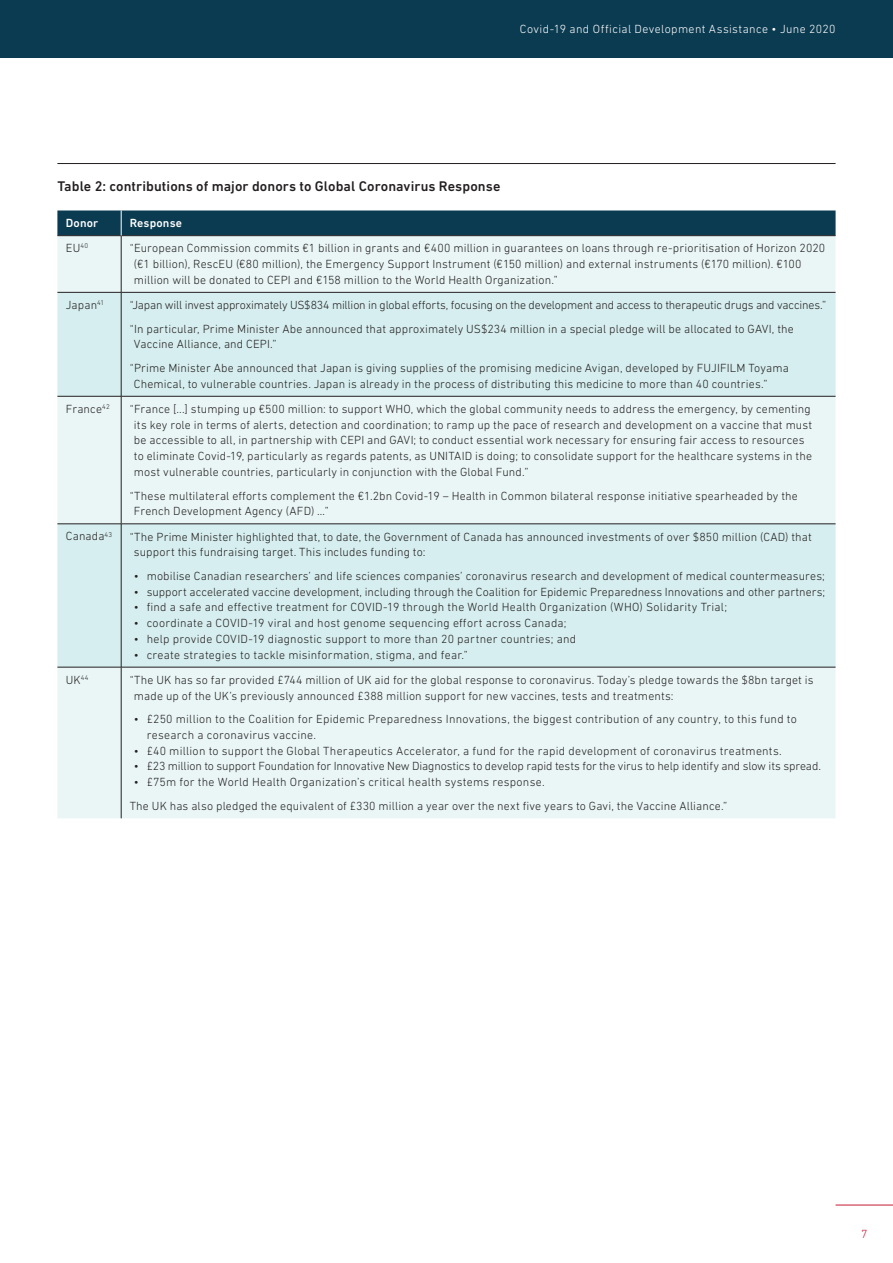
<style>
.page{position:relative;width:893px;height:1263px;background:#fff}
.page>*{position:absolute;margin:0;border:0;box-sizing:border-box;transform-origin:0 0}
.t1{font:500 14.25px "DIN Next LT Pro";letter-spacing:.005em;color:#231f20}
.t2{font:300 12px/15.8px "DIN Next LT Pro";letter-spacing:.01em;color:#231f20}
.t3{font:300 12px "DIN Next LT Pro";letter-spacing:-.01em;color:#231f20}
.t4{font:300 12px "DIN Next LT Pro";letter-spacing:.03em;color:#fff}
.t5{font:500 12px "DIN Next LT Pro";letter-spacing:.015em;color:#fff}
.t6{font:300 12px "DIN Next LT Pro";color:#c51a35}
</style>
<div class="page">
<hr style="left:836px;top:1205px;width:57px;height:1px;background:#c51a35">
<hr style="left:57px;top:163px;width:779px;height:1px;background:#231f20">
<div style="left:57px;top:236px;width:779px;height:582px;background:#eaf6f6"></div>
<svg style="left:57px;top:293px;width:779px;height:374px;background:#dcf0f0"></svg>
<hr style="left:121px;top:236px;width:1px;height:56px;background:#231f20">
<hr style="left:57px;top:292px;width:64px;height:1px;background:#231f20">
<hr style="left:121px;top:292px;width:715px;height:1px;background:#231f20">
<hr style="left:121px;top:292px;width:1px;height:104px;background:#231f20">
<hr style="left:57px;top:396px;width:64px;height:1px;background:#231f20">
<hr style="left:121px;top:396px;width:715px;height:1px;background:#231f20">
<hr style="left:121px;top:396px;width:1px;height:128px;background:#231f20">
<hr style="left:57px;top:524px;width:64px;height:1px;background:#231f20">
<hr style="left:121px;top:524px;width:715px;height:1px;background:#231f20">
<hr style="left:121px;top:524px;width:1px;height:143px;background:#231f20">
<hr style="left:57px;top:667px;width:64px;height:1px;background:#231f20">
<hr style="left:121px;top:667px;width:715px;height:1px;background:#231f20">
<hr style="left:121px;top:667px;width:1px;height:151px;background:#231f20">
<svg style="left:57px;top:210px;width:779px;height:26px;background:#113e53"></svg>
<div style="left:0;top:0;width:893px;height:57px;background:#0b3b51"></div>
<p class="t4" style="left:520px;top:22px;width:317px">Covid-19 and Official Development Assistance • June 2020</p>
<p class="t1" style="left:57px;top:178px;width:445px">Table 2: contributions of major donors to Global Coronavirus Response</p>
<p class="t5" style="left:66px;top:216px;width:34px">Donor</p>
<p class="t5" style="left:130px;top:216px;width:54px">Response</p>
<p class="t2" style="left:66px;top:240px;width:24px">EU<sup>40</sup></p>
<p class="t2" style="left:134px;top:240px;width:693px;text-indent:-4px">“European Commission commits €1 billion in grants and €400 million in guarantees on loans through re-prioritisation of Horizon 2020 (€1 billion), RescEU (€80 million), the Emergency Support Instrument (€150 million) and external instruments (€170 million). €100 million will be donated to CEPI and €158 million to the World Health Organization.”</p>
<p class="t2" style="left:66px;top:297px;width:40px">Japan<sup>41</sup></p>
<p class="t2" style="left:130px;top:293px;width:698px;line-height:23.7px">“Japan will invest approximately US$834 million in global efforts, focusing on the development and access to therapeutic drugs and vaccines.” “In particular, Prime Minister Abe announced that approximately US$234 million in a special pledge will be allocated to GAVI, the</p>
<p class="t2" style="left:130px;top:332px;width:661px;line-height:23.7px;text-indent:4px">Vaccine Alliance, and CEPI.”<br>“Prime Minister Abe announced that Japan is giving supplies of the promising medicine Avigan, developed by FUJIFILM Toyama</p>
<p class="t2" style="left:134px;top:376px;width:635px">Chemical, to vulnerable countries. Japan is already in the process of distributing this medicine to more than 40 countries.”</p>
<p class="t2" style="left:66px;top:401px;width:45px">France<sup>42</sup></p>
<p class="t2" style="left:134px;top:401px;width:680px;text-indent:-4px">“France [...] stumping up €500 million: to support WHO, which the global community needs to address the emergency, by cementing its key role in terms of alerts, detection and coordination; to ramp up the pace of research and development on a vaccine that must be accessible to all, in partnership with CEPI and GAVI; to conduct essential work necessary for ensuring fair access to resources to eliminate Covid-19, particularly as regards patents, as UNITAID is doing; to consolidate support for the healthcare systems in the most vulnerable countries, particularly in conjunction with the Global Fund.”</p>
<p class="t2" style="left:134px;top:487px;width:665px;text-indent:-4px">“These multilateral efforts complement the €1.2bn Covid-19 – Health in Common bilateral response initiative spearheaded by the<br>French Development Agency (AFD) …”</p>
<p class="t2" style="left:66px;top:528px;width:48px">Canada<sup>43</sup></p>
<p class="t2" style="left:134px;top:528px;width:679px;text-indent:-4px">“The Prime Minister highlighted that, to date, the Government of Canada has announced investments of over $850 million (CAD) that support this fundraising target. This includes funding to:</p>
<p class="t2" style="left:134px;top:568px;width:692px">• mobilise Canadian researchers’ and life sciences companies’ coronavirus research and development of medical countermeasures;</p>
<p class="t2" style="left:134px;top:583px;width:693px">• support accelerated vaccine development, including through the Coalition for Epidemic Preparedness Innovations and other partners;</p>
<p class="t2" style="left:134px;top:599px;width:595px">• find a safe and effective treatment for COVID-19 through the World Health Organization (WHO) Solidarity Trial;</p>
<p class="t2" style="left:134px;top:615px;width:434px">• coordinate a COVID-19 viral and host genome sequencing effort across Canada;</p>
<p class="t2" style="left:134px;top:631px;width:444px">• help provide COVID-19 diagnostic support to more than 20 partner countries; and</p>
<p class="t2" style="left:134px;top:646px;width:336px">• create strategies to tackle misinformation, stigma, and fear.”</p>
<p class="t2" style="left:66px;top:672px;width:24px">UK<sup>44</sup></p>
<p class="t2" style="left:134px;top:672px;width:681px;text-indent:-4px">“The UK has so far provided £744 million of UK aid for the global response to coronavirus. Today’s pledge towards the $8bn target is made up of the UK’s previously announced £388 million support for new vaccines, tests and treatments:</p>
<p class="t2" style="left:147px;top:711px;width:652px;text-indent:-13px">• £250 million to the Coalition for Epidemic Preparedness Innovations, the biggest contribution of any country, to this fund to research a coronavirus vaccine.</p>
<p class="t2" style="left:134px;top:743px;width:649px">• £40 million to support the Global Therapeutics Accelerator, a fund for the rapid development of coronavirus treatments.</p>
<p class="t3" style="left:134px;top:759px;width:688px">• £23 million to support Foundation for Innovative New Diagnostics to develop rapid tests for the virus to help identify and slow its spread.</p>
<p class="t2" style="left:130px;top:770px;width:599px;line-height:23.7px;text-indent:4px">• £75m for the World Health Organization’s critical health systems response.<br>The UK has also pledged the equivalent of £330 million a year over the next five years to Gavi, the Vaccine Alliance.”</p>
<p class="t6" style="left:861px;top:1227px;width:8px">7</p>
</div>
